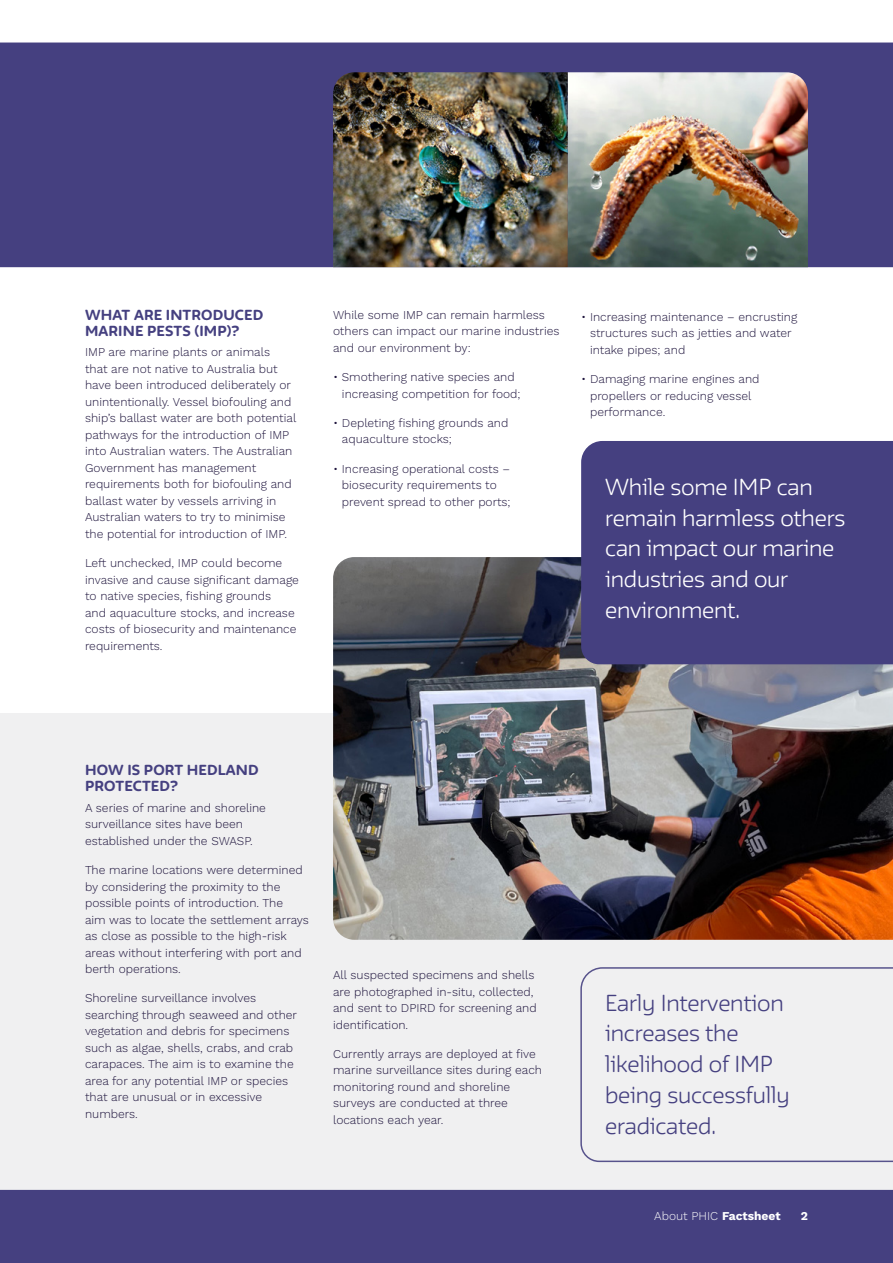
<style>
.page{position:relative;width:893px;height:1263px;background:#fff}
.page>*{position:absolute;margin:0;border:0;box-sizing:border-box;transform-origin:0 0}
.t1{font:300 20.25px/30.8px "FWT Irma Round";letter-spacing:-.01em;color:#fff}
.t2{font:300 20.25px/30.8px "FWT Irma Round";letter-spacing:-.01em;color:#454080}
.t3{font:800 12.75px/15.8px "FWT Irma Round";letter-spacing:.01em;color:#454080}
.t4{font:300 12px/16.5px "Work Sans";color:#1c123b}
.t5{font:300 12px "Work Sans";color:#fff}
.t6{font:700 12px "Work Sans";color:#fff}
.s1{font-weight:700}
</style>
<div class="page">
<div style="left:0;top:1190px;width:893px;height:73px;background:#454080"></div>
<div style="left:0;top:713px;width:893px;height:477px;background:#efeff0"></div>
<svg style="left:580px;top:967px;width:313px;height:196px"></svg>
<div style="left:0;top:43px;width:893px;height:224px;background:#454080"></div>
<img style="left:333px;top:72px;width:475px;height:195px">
<img style="left:333px;top:557px;width:560px;height:383px">
<div style="left:581px;top:441px;width:312px;height:223px;background:#454080"></div>
<p class="t3" style="left:85px;top:306px;width:180px">WHAT ARE INTRODUCED<br>MARINE PESTS (IMP)?</p>
<p class="t4" style="left:85px;top:345px;width:213px">IMP are marine plants or animals<br>that are not native to Australia but have been introduced deliberately or unintentionally. Vessel biofouling and ship’s ballast water are both potential pathways for the introduction of IMP into Australian waters. The Australian Government has management requirements both for biofouling and ballast water by vessels arriving in Australian waters to try to minimise the potential for introduction of IMP.</p>
<p class="t4" style="left:85px;top:555px;width:215px">Left unchecked, IMP could become invasive and cause significant damage to native species, fishing grounds<br>and aquaculture stocks, and increase costs of biosecurity and maintenance requirements.</p>
<p class="t4" style="left:333px;top:307px;width:228px">While some IMP can remain harmless others can impact our marine industries and our environment by:</p>
<p class="t4" style="left:342px;top:369px;width:180px;text-indent:-9px">• Smothering native species and increasing competition for food;</p>
<p class="t4" style="left:342px;top:415px;width:168px;text-indent:-9px">• Depleting fishing grounds and aquaculture stocks;</p>
<p class="t4" style="left:342px;top:461px;width:170px;text-indent:-9px">• Increasing operational costs – biosecurity requirements to prevent spread to other ports;</p>
<p class="t4" style="left:590px;top:309px;width:209px;text-indent:-9px">• Increasing maintenance – encrusting structures such as jetties and water intake pipes; and</p>
<p class="t4" style="left:590px;top:371px;width:171px;text-indent:-9px">• Damaging marine engines and propellers or reducing vessel performance.</p>
<h1 class="t1" style="left:605px;top:470px;width:242px">While some IMP can remain harmless others can impact our marine industries and our environment.</h1>
<p class="t3" style="left:85px;top:761px;width:175px">HOW IS PORT HEDLAND<br>PROTECTED?</p>
<p class="t4" style="left:85px;top:800px;width:182px">A series of marine and shoreline surveillance sites have been established under the SWASP.</p>
<p class="t4" style="left:85px;top:862px;width:225px">The marine locations were determined by considering the proximity to the possible points of introduction. The<br>aim was to locate the settlement arrays as close as possible to the high-risk areas without interfering with port and berth operations.</p>
<p class="t4" style="left:85px;top:990px;width:214px">Shoreline surveillance involves searching through seaweed and other vegetation and debris for specimens such as algae, shells, crabs, and crab carapaces. The aim is to examine the area for any potential IMP or species that are unusual or in excessive numbers.</p>
<p class="t4" style="left:333px;top:967px;width:205px">All suspected specimens and shells are photographed in-situ, collected, and sent to DPIRD for screening and identification.</p>
<p class="t4" style="left:333px;top:1046px;width:210px">Currently arrays are deployed at five marine surveillance sites during each monitoring round and shoreline surveys are conducted at three locations each year.</p>
<h1 class="t2" style="left:605px;top:985px;width:186px">Early Intervention increases the likelihood of IMP being successfully eradicated.</h1>
<p class="t5" style="left:654px;top:1209px;width:128px">About PHIC <span class="s1">Factsheet</span></p>
<p class="t6" style="left:801px;top:1209px;width:9px">2</p>
</div>
